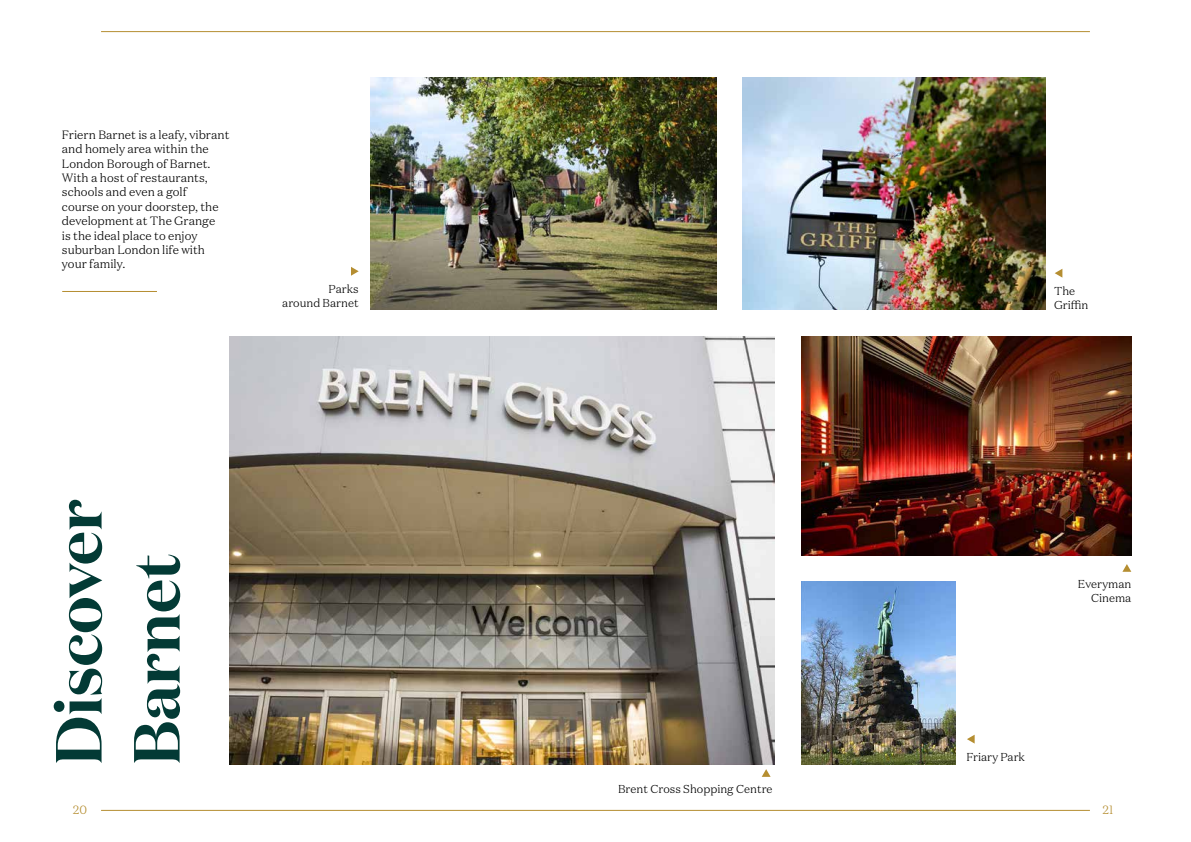
<style>
.page{position:relative;width:1191px;height:842px;background:#fff}
.page>*{position:absolute;margin:0;border:0;box-sizing:border-box;transform-origin:0 0}
.t1{font:600 65px/78px "Domaine Disp";color:#033a35}
.t2{font:300 12px/14.4px "Domaine Text";color:#000}
.t3{font:300 12px "Domaine Text";color:#b58e31}
.t4{font:300 11.5px/13.8px "Domaine Text";color:#000;text-align:right}
</style>
<div class="page">
<hr style="left:101px;top:810px;width:989px;height:1px;background:#b58e31">
<hr style="left:101px;top:31px;width:989px;height:1px;background:#b58e31">
<img style="left:370px;top:78px;width:346px;height:232px">
<img style="left:742px;top:78px;width:303px;height:232px">
<img style="left:230px;top:337px;width:544px;height:427px">
<img style="left:801px;top:337px;width:330px;height:219px">
<img style="left:801px;top:582px;width:155px;height:182px">
<hr style="left:62px;top:291px;width:95px;height:1px;background:#b58e31">
<svg style="left:1054px;top:269px;width:8px;height:9px"></svg>
<svg style="left:351px;top:267px;width:8px;height:9px"></svg>
<svg style="left:761px;top:769px;width:9px;height:8px"></svg>
<svg style="left:967px;top:735px;width:7px;height:8px"></svg>
<svg style="left:1122px;top:564px;width:9px;height:8px"></svg>
<p class="t2" style="left:62px;top:127px;width:169px">Friern Barnet is a leafy, vibrant and homely area within the<br>London Borough of Barnet.<br>With a host of restaurants, schools and even a golf<br>course on your doorstep, the development at The Grange<br>is the ideal place to enjoy suburban London life with your family.</p>
<p class="t4" style="left:282px;top:282px;width:78px">Parks<br>around Barnet</p>
<h1 class="t1" style="left:39px;top:765px;width:267px;rotate:-90deg">Discover<br>Barnet</h1>
<p class="t4" style="left:618px;top:782px;width:156px">Brent Cross Shopping Centre</p>
<p class="t4" style="left:1054px;top:284px;width:36px;text-align:left">The<br>Griffin</p>
<p class="t4" style="left:1078px;top:576px;width:55px">Everyman<br>Cinema</p>
<p class="t4" style="left:966px;top:750px;width:60px">Friary Park</p>
<p class="t3" style="left:73px;top:802px;width:16px">20</p>
<p class="t3" style="left:1102px;top:802px;width:12px">21</p>
</div>
